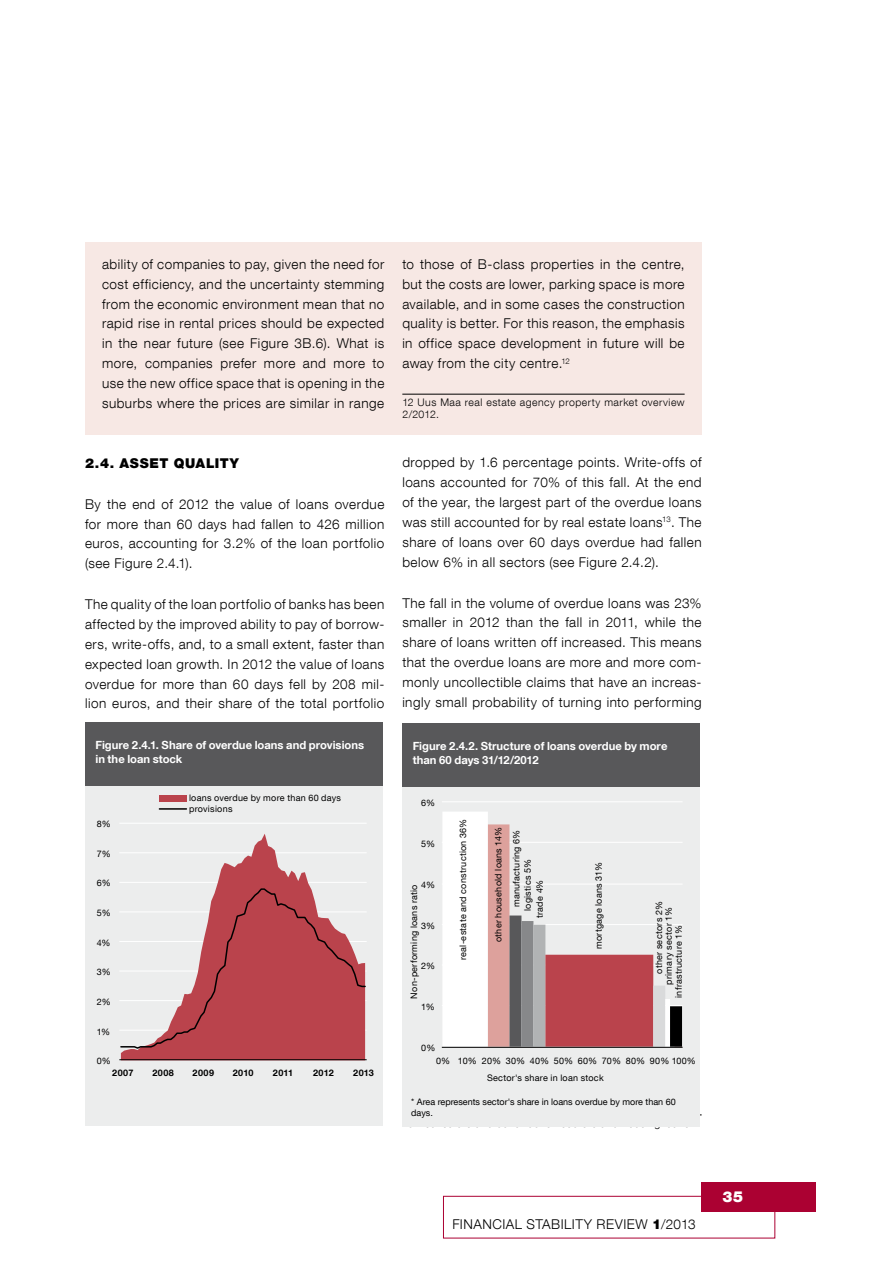
<style>
.page{position:relative;width:893px;height:1263px;background:#fff}
.page>*{position:absolute;margin:0;border:0;box-sizing:border-box;transform-origin:0 0}
.t1{font:900 15px "Helvetica Neue LT Com";color:#fff}
.t2{font:300 13.5px/19.8px "Helvetica Neue LT Com";letter-spacing:.035em;color:#000;text-align:justify}
.Pealkiri_2{font:900 13.5px "Helvetica Neue LT Com";letter-spacing:.045em;color:#000}
.t3{font:700 11.25px/13.5px "Helvetica Neue LT Com";color:#fff}
.t4{font:300 10.5px/12px "Helvetica Neue LT Com";letter-spacing:.045em;color:#000}
.t5{font:9px/10.5px "Helvetica Neue LT Com";letter-spacing:.03em;color:#000}
.t6{font:9px/10.5px "Helvetica Neue LT Com";color:#000}
.t7{font:700 9px "Helvetica Neue LT Com";letter-spacing:.05em;color:#000}
.s1{font-weight:900}
</style>
<div class="page">
<div style="left:443px;top:1196px;width:332px;height:42px;border:1px solid #ab0132"></div>
<div style="left:701px;top:1182px;width:114px;height:30px;background:#ab0132"></div>
<hr style="left:402px;top:1115px;width:300px;height:1px;background:#000">
<div style="left:85px;top:722px;width:298px;height:404px;background:#eceded"></div>
<div style="left:85px;top:722px;width:298px;height:64px;background:#58585a"></div>
<hr style="left:119px;top:823px;width:248px;height:1px;background:#fff">
<hr style="left:119px;top:852px;width:248px;height:1px;background:#fff">
<hr style="left:119px;top:882px;width:248px;height:1px;background:#fff">
<svg style="left:121px;top:834px;width:244px;height:225px"></svg>
<hr style="left:119px;top:1059px;width:248px;height:1px;background:#000">
<svg style="left:119px;top:888px;width:248px;height:162px"></svg>
<div style="left:160px;top:795px;width:27px;height:6px;background:#ba434c"></div>
<hr style="left:159px;top:808px;width:27px;height:2px;background:#000">
<div style="left:402px;top:723px;width:298px;height:404px;background:#eceded"></div>
<div style="left:402px;top:723px;width:298px;height:64px;background:#58585a"></div>
<hr style="left:442px;top:801px;width:241px;height:1px;background:#fff">
<hr style="left:442px;top:842px;width:241px;height:1px;background:#fff">
<hr style="left:442px;top:884px;width:241px;height:1px;background:#fff">
<hr style="left:442px;top:924px;width:241px;height:1px;background:#fff">
<hr style="left:442px;top:965px;width:241px;height:1px;background:#fff">
<hr style="left:442px;top:1005px;width:241px;height:1px;background:#fff">
<svg style="left:442px;top:812px;width:240px;height:235px"></svg>
<hr style="left:442px;top:1047px;width:241px;height:1px;background:#000">
<div style="left:85px;top:242px;width:617px;height:193px;background:#f7e8e4"></div>
<hr style="left:402px;top:394px;width:283px;height:1px;background:#000">
<p class="t2" style="left:102px;top:254px;width:284px">ability of companies to pay, given the need for cost efficiency, and the uncertainty stemming from the economic environment mean that no rapid rise in rental prices should be expected in the near future (see Figure 3B.6). What is more, companies prefer more and more to use the new office space that is opening in the suburbs where the prices are similar in range</p>
<p class="t2" style="left:402px;top:254px;width:284px">to those of B-class properties in the centre, but the costs are lower, parking space is more available, and in some cases the construction quality is better. For this reason, the emphasis in office space development in future will be away from the city centre.<sup>12</sup></p>
<p class="t4" style="left:402px;top:396px;width:284px">12 Uus Maa real estate agency property market overview<br>2/2012.</p>
<p class="Pealkiri_2" style="left:85px;top:455px;width:155px">2.4. ASSET QUALITY</p>
<p class="t2" style="left:85px;top:494px;width:301px">By the end of 2012 the value of loans overdue for more than 60 days had fallen to 426 million euros, accounting for 3.2% of the loan portfolio (see Figure 2.4.1).</p>
<p class="t2" style="left:85px;top:594px;width:301px">The quality of the loan portfolio of banks has been affected by the improved ability to pay of borrow&shy;ers, write-offs, and, to a small extent, faster than expected loan growth. In 2012 the value of loans overdue for more than 60 days fell by 208 mil&shy;lion euros, and their share of the total portfolio</p>
<p class="t3" style="left:95px;top:738px;width:270px">Figure 2.4.1. Share of overdue loans and provisions in the loan stock</p>
<p class="t5" style="left:97px;top:818px;width:15px">8%</p>
<p class="t5" style="left:97px;top:848px;width:15px">7%</p>
<p class="t5" style="left:97px;top:878px;width:15px">6%</p>
<p class="t5" style="left:97px;top:907px;width:15px">5%</p>
<p class="t5" style="left:97px;top:937px;width:15px">4%</p>
<p class="t5" style="left:97px;top:966px;width:15px">3%</p>
<p class="t5" style="left:97px;top:996px;width:15px">2%</p>
<p class="t5" style="left:97px;top:1026px;width:15px">1%</p>
<p class="t5" style="left:97px;top:1055px;width:16px">0%</p>
<p class="t5" style="left:189px;top:793px;width:154px">loans overdue by more than 60 days provisions</p>
<p class="t7" style="left:112px;top:1067px;width:23px">2007</p>
<p class="t7" style="left:152px;top:1067px;width:23px">2008</p>
<p class="t7" style="left:193px;top:1067px;width:23px">2009</p>
<p class="t7" style="left:233px;top:1067px;width:22px">2010</p>
<p class="t7" style="left:273px;top:1067px;width:22px">2011</p>
<p class="t7" style="left:313px;top:1067px;width:22px">2012</p>
<p class="t7" style="left:353px;top:1067px;width:22px">2013</p>
<p class="t2" style="left:402px;top:452px;width:301px">dropped by 1.6 percentage points. Write-offs of loans accounted for 70% of this fall. At the end of the year, the largest part of the overdue loans was still accounted for by real estate loans<sup>13</sup>. The share of loans over 60 days overdue had fallen below 6% in all sectors (see Figure 2.4.2).</p>
<p class="t2" style="left:402px;top:593px;width:301px">The fall in the volume of overdue loans was 23% smaller in 2012 than the fall in 2011, while the share of loans written off increased. This means that the overdue loans are more and more com&shy;monly uncollectible claims that have an increas&shy;ingly small probability of turning into performing</p>
<p class="t3" style="left:413px;top:739px;width:256px">Figure 2.4.2. Structure of loans overdue by more than 60 days 31/12/2012</p>
<p class="t5" style="left:421px;top:797px;width:15px">6%</p>
<p class="t5" style="left:421px;top:838px;width:15px">5%</p>
<p class="t5" style="left:421px;top:879px;width:15px">4%</p>
<p class="t5" style="left:408px;top:999px;width:116px;rotate:-90deg">Non-performing loans ratio</p>
<p class="t5" style="left:421px;top:920px;width:15px">3%</p>
<p class="t5" style="left:421px;top:961px;width:15px">2%</p>
<p class="t5" style="left:421px;top:1001px;width:15px">1%</p>
<p class="t5" style="left:421px;top:1042px;width:16px">0%</p>
<p class="t5" style="left:457px;top:960px;width:143px;rotate:-90deg">real-estate and construction 36%</p>
<p class="t5" style="left:511px;top:907px;width:79px;rotate:-90deg">manufacturing 6%</p>
<p class="t5" style="left:493px;top:942px;width:116px;rotate:-90deg">other household loans 14%</p>
<p class="t5" style="left:521px;top:918px;width:60px;line-height:12px;text-indent:7px;rotate:-90deg">logistics 5% trade 4%</p>
<p class="t5" style="left:593px;top:949px;width:88px;rotate:-90deg">mortgage loans 31%</p>
<p class="t5" style="left:653px;top:974px;width:74px;rotate:-90deg">other sectors 2%</p>
<p class="t5" style="left:663px;top:985px;width:79px;rotate:-90deg">primary sector 1%</p>
<p class="t5" style="left:673px;top:998px;width:74px;rotate:-90deg">infrastructure 1%</p>
<p class="t5" style="left:436px;top:1055px;width:261px">0% 10% 20% 30% 40% 50% 60% 70% 80% 90% 100%</p>
<p class="t5" style="left:487px;top:1072px;width:118px">Sector's share in loan stock</p>
<p class="t6" style="left:411px;top:1097px;width:266px">* Area represents sector's share in loans overdue by more than 60 days.</p>
<p class="t2" style="left:452px;top:1214px;width:245px">FINANCIAL STABILITY REVIEW <span class="s1">1</span>/2013</p>
<p class="t1" style="left:723px;top:1188px;width:22px">35</p>
</div>
